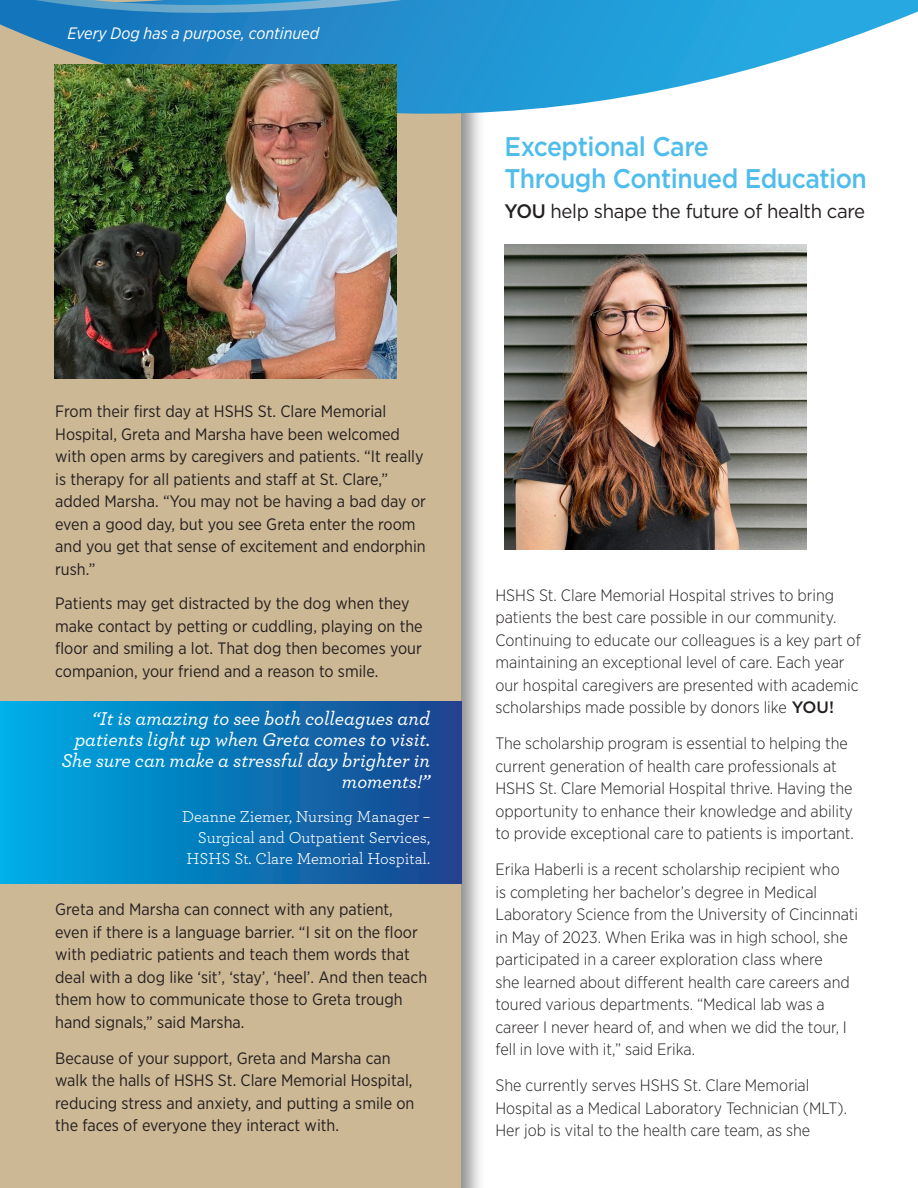
<style>
.page{position:relative;width:918px;height:1188px;background:#fff}
.page>*{position:absolute;margin:0;border:0;box-sizing:border-box;transform-origin:0 0}
.t1{font:500 27px "Gotham";letter-spacing:-.02em;color:#4fbdec;scale:.92 1}
.t2{font:italic 500 19.5px/21px "Archer";color:#fff;text-align:right}
.t3{font:19.5px "Gotham";letter-spacing:-.02em;color:#231f20;scale:.95 1}
.t4{font:300 16.5px/22.5px "Gotham Narrow";color:#231f20}
.t5{font:16.5px/22.5px "Gotham Narrow";color:#231f20}
.t6{font:16.5px "Archer";color:#fff}
.t7{font:italic 16.5px "Gotham Narrow";color:#fff}
.s1{font-weight:500}
.s2{font-family:"Gotham";font-weight:500}
</style>
<div class="page">
<div style="left:0;top:0;width:486px;height:1188px;background:#231f20;opacity:.5"></div>
<div style="left:0;top:0;width:460px;height:1188px;background:#cdb895"></div>
<svg style="left:0;top:0;width:918px;height:180px"></svg>
<svg style="left:35px;top:0;width:368px;height:17px;background:#4092c7"></svg>
<img style="left:54px;top:64px;width:343px;height:315px">
<div style="left:0;top:701px;width:462px;height:182px;background:linear-gradient(to right,#00aee6,#1b418c)"></div>
<img style="left:505px;top:244px;width:302px;height:306px">
<p class="t7" style="left:68px;top:23px;width:253px">Every Dog has a purpose, continued</p>
<p class="t1" style="left:505px;top:129px;width:223px">Exceptional Care</p>
<p class="t1" style="left:505px;top:161px;width:395px">Through Continued Education</p>
<p class="t3" style="left:505px;top:199px;width:381px"><span class="s1">YOU</span> help shape the future of health care</p>
<p class="t5" style="left:55px;top:400px;width:372px">From their first day at HSHS St. Clare Memorial Hospital, Greta and Marsha have been welcomed with open arms by caregivers and patients. “It really is therapy for all patients and staff at St. Clare,” added Marsha. “You may not be having a bad day or even a good day, but you see Greta enter the room and you get that sense of excitement and endorphin rush.”</p>
<p class="t5" style="left:55px;top:592px;width:369px">Patients may get distracted by the dog when they make contact by petting or cuddling, playing on the floor and smiling a lot. That dog then becomes your companion, your friend and a reason to smile.</p>
<p class="t2" style="left:61px;top:707px;width:370px">“It is amazing to see both colleagues and patients light up when Greta comes to visit.<br>She sure can make a stressful day brighter in moments!”</p>
<p class="t6" style="left:182px;top:806px;width:249px">Deanne Ziemer, Nursing Manager –</p>
<p class="t6" style="left:198px;top:827px;width:234px">Surgical and Outpatient Services,</p>
<p class="t6" style="left:187px;top:848px;width:245px">HSHS St. Clare Memorial Hospital.</p>
<p class="t5" style="left:55px;top:898px;width:374px">Greta and Marsha can connect with any patient, even if there is a language barrier. “I sit on the floor with pediatric patients and teach them words that deal with a dog like ‘sit’, ‘stay’, ‘heel’. And then teach them how to communicate those to Greta trough hand signals,” said Marsha.</p>
<p class="t5" style="left:55px;top:1047px;width:361px">Because of your support, Greta and Marsha can walk the halls of HSHS St. Clare Memorial Hospital, reducing stress and anxiety, and putting a smile on the faces of everyone they interact with.</p>
<p class="t4" style="left:495px;top:583px;width:367px">HSHS St. Clare Memorial Hospital strives to bring patients the best care possible in our community.<br>Continuing to educate our colleagues is a key part of maintaining an exceptional level of care. Each year our hospital caregivers are presented with academic scholarships made possible by donors like <span class="s2">YOU!</span></p>
<p class="t4" style="left:495px;top:732px;width:360px">The scholarship program is essential to helping the current generation of health care professionals at HSHS St. Clare Memorial Hospital thrive. Having the opportunity to enhance their knowledge and ability to provide exceptional care to patients is important.</p>
<p class="t4" style="left:495px;top:858px;width:364px">Erika Haberli is a recent scholarship recipient who<br>is completing her bachelor’s degree in Medical Laboratory Science from the University of Cincinnati in May of 2023. When Erika was in high school, she participated in a career exploration class where<br>she learned about different health care careers and toured various departments. “Medical lab was a career I never heard of, and when we did the tour, I fell in love with it,” said Erika.</p>
<p class="t4" style="left:495px;top:1074px;width:353px">She currently serves HSHS St. Clare Memorial<br>Hospital as a Medical Laboratory Technician (MLT).<br>Her job is vital to the health care team, as she</p>
</div>
